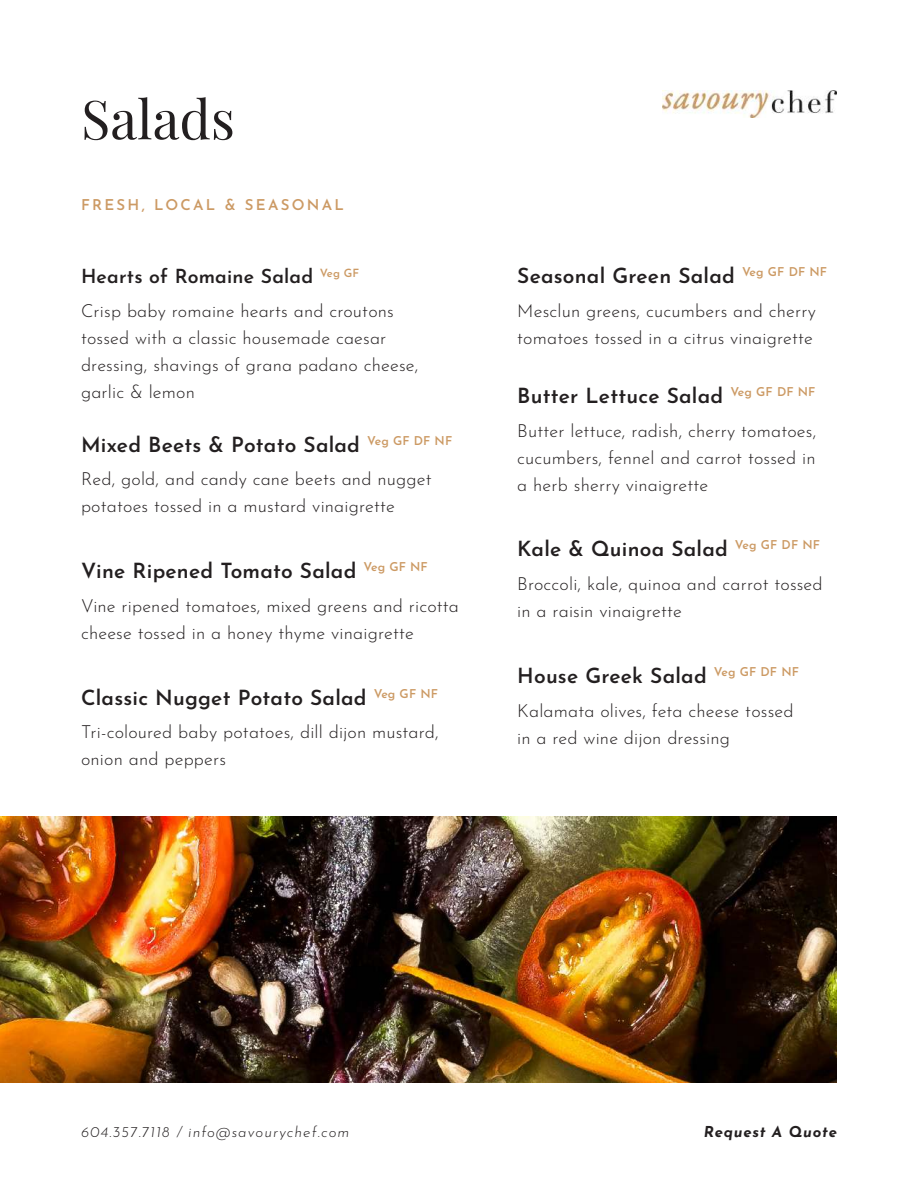
<style>
.page{position:relative;width:918px;height:1188px;background:#fff}
.page>*{position:absolute;margin:0;border:0;box-sizing:border-box;transform-origin:0 0}
.t1{font:54px "Playfair Display";color:#231f20}
.t2{font:600 21px "Josefin Sans";letter-spacing:.01em;color:#231f20}
.t3{font:600 19.5px "Josefin Sans";letter-spacing:.01em;color:#231f20}
.t4{font:300 18px/27px "Josefin Sans";letter-spacing:.01em;color:#231f20}
.t5{font:italic 300 15px "Josefin Sans";letter-spacing:.07em;color:#231f20}
.t6{font:600 15px "Josefin Sans";letter-spacing:.15em;color:#cc9a64}
.t7{font:italic 700 15px "Josefin Sans";letter-spacing:.05em;color:#231f20}
</style>
<div class="page">
<img style="left:663px;top:90px;width:174px;height:28px">
<img style="left:0;top:816px;width:837px;height:266px">
<h1 class="t1" style="left:81px;top:77px;width:155px">Salads</h1>
<p class="t6" style="left:81px;top:192px;width:264px">FRESH, LOCAL &amp; SEASONAL</p>
<p class="t3" style="left:81px;top:260px;width:280px">Hearts of Romaine Salad <sup>Veg</sup> <sup>GF</sup></p>
<p class="t4" style="left:81px;top:296px;width:339px">Crisp baby romaine hearts and croutons tossed with a classic housemade caesar dressing, shavings of grana padano cheese, garlic &amp; lemon</p>
<p class="t2" style="left:81px;top:426px;width:373px">Mixed Beets &amp; Potato Salad <sup>Veg</sup> <sup>GF</sup> <sup>DF</sup> <sup>NF</sup></p>
<p class="t4" style="left:81px;top:464px;width:352px">Red, gold, and candy cane beets and nugget potatoes tossed in a mustard vinaigrette</p>
<p class="t2" style="left:81px;top:553px;width:348px">Vine Ripened Tomato Salad <sup>Veg</sup> <sup>GF</sup> <sup>NF</sup></p>
<p class="t4" style="left:81px;top:590px;width:379px">Vine ripened tomatoes, mixed greens and ricotta cheese tossed in a honey thyme vinaigrette</p>
<p class="t2" style="left:81px;top:679px;width:359px">Classic Nugget Potato Salad <sup>Veg</sup> <sup>GF</sup> <sup>NF</sup></p>
<p class="t4" style="left:81px;top:717px;width:359px">Tri-coloured baby potatoes, dill dijon mustard, onion and peppers</p>
<p class="t2" style="left:517px;top:258px;width:311px">Seasonal Green Salad <sup>Veg</sup> <sup>GF</sup> <sup>DF</sup> <sup>NF</sup></p>
<p class="t4" style="left:517px;top:296px;width:300px">Mesclun greens, cucumbers and cherry tomatoes tossed in a citrus vinaigrette</p>
<p class="t2" style="left:517px;top:378px;width:300px">Butter Lettuce Salad <sup>Veg</sup> <sup>GF</sup> <sup>DF</sup> <sup>NF</sup></p>
<p class="t4" style="left:517px;top:415px;width:301px;text-align:justify">Butter lettuce, radish, cherry tomatoes, cucumbers, fennel and carrot tossed in a herb sherry vinaigrette</p>
<p class="t2" style="left:517px;top:531px;width:304px">Kale &amp; Quinoa Salad <sup>Veg</sup> <sup>GF</sup> <sup>DF</sup> <sup>NF</sup></p>
<p class="t4" style="left:517px;top:569px;width:307px">Broccoli, kale, quinoa and carrot tossed in a raisin vinaigrette</p>
<p class="t2" style="left:517px;top:658px;width:283px">House Greek Salad <sup>Veg</sup> <sup>GF</sup> <sup>DF</sup> <sup>NF</sup></p>
<p class="t4" style="left:517px;top:695px;width:278px">Kalamata olives, feta cheese tossed in a red wine dijon dressing</p>
<p class="t5" style="left:81px;top:1119px;width:270px">604.357.7118 / info@savourychef.com</p>
<p class="t7" style="left:704px;top:1119px;width:135px">Request A Quote</p>
</div>
